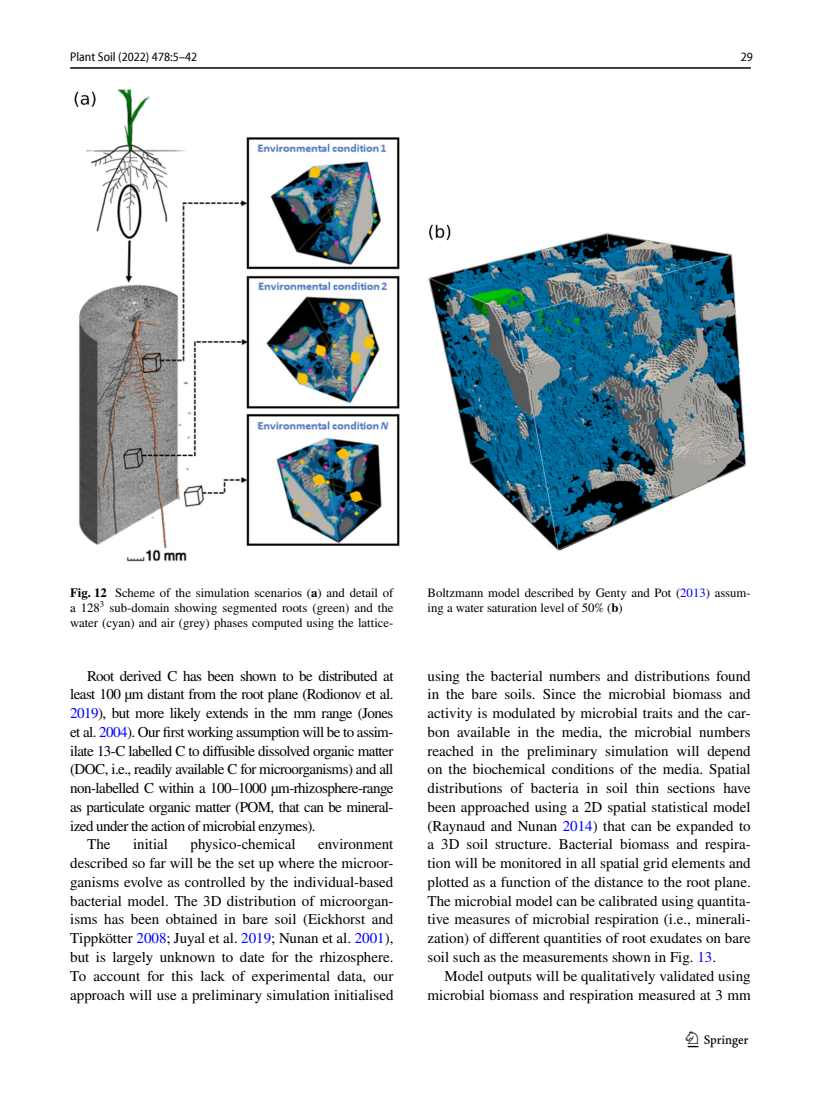
<style>
.page{position:relative;width:821px;height:1106px;background:#fff}
.page>*{position:absolute;margin:0;border:0;box-sizing:border-box;transform-origin:0 0}
.t1{font:22.5px "Springnew Regular 3";color:#000}
.t2{font:15px/18.8px "STIX";letter-spacing:-.035em;color:#000;text-align:justify}
.t3{font:15px/18.8px "STIX";color:#000;text-align:right}
.t4{font:12.75px/15px "STIX";color:#000;text-align:justify}
.t5{font:semi-condensed 12.75px "Myriad Pro Unic";color:#000}
.s1{font-weight:700}
.s2{color:#00f}
</style>
<div class="page">
<hr style="left:70px;top:67px;width:680px;height:2px;background:#000">
<img style="left:74px;top:89px;width:672px;height:473px">
<p class="t5" style="left:70px;top:52px;width:129px">Plant Soil (2022) 478:5–42</p>
<p class="t5" style="left:741px;top:52px;width:14px">29</p>
<p class="t4" style="left:70px;top:586px;width:325px"><span class="s1">Fig. 12</span> Scheme of the simulation scenarios (<span class="s1">a</span>) and detail of a 128<sup>3</sup> sub-domain showing segmented roots (green) and the water (cyan) and air (grey) phases computed using the lattice-</p>
<p class="t4" style="left:427px;top:586px;width:325px">Boltzmann model described by Genty and Pot (<span class="s2">2013</span>) assum&shy;ing a water saturation level of 50% (<span class="s1">b</span>)</p>
<p class="t2" style="left:87px;top:667px;width:308px">Root derived C has been shown to be distributed at</p>
<p class="t2" style="left:70px;top:686px;width:325px">least 100 µm distant from the root plane (Rodionov et al.</p>
<p class="t2" style="left:70px;top:704px;width:325px"><span class="s2">2019</span>), but more likely extends in the mm range (Jones</p>
<p class="t2" style="left:70px;top:723px;width:325px">et al. <span class="s2">2004</span>). Our first working assumption will be to assim-</p>
<p class="t2" style="left:70px;top:742px;width:325px">ilate 13-C labelled C to diffusible dissolved organic matter</p>
<p class="t2" style="left:70px;top:761px;width:325px">(DOC, i.e., readily available C for microorganisms) and all</p>
<p class="t2" style="left:70px;top:779px;width:325px">non-labelled C within a 100–1000 µm-rhizosphere-range</p>
<p class="t2" style="left:70px;top:798px;width:325px">as particulate organic matter (POM, that can be mineral-</p>
<p class="t2" style="left:70px;top:817px;width:247px">ized under the action of microbial enzymes).</p>
<p class="t2" style="left:87px;top:836px;width:25px">The</p>
<p class="t3" style="left:133px;top:836px;width:37px">initial</p>
<p class="t3" style="left:190px;top:836px;width:107px">physico-chemical</p>
<p class="t2" style="left:70px;top:836px;width:325px;text-indent:248px">environment described so far will be the set up where the microor&shy;ganisms evolve as controlled by the individual-based bacterial model. The 3D distribution of microorgan&shy;isms has been obtained in bare soil (Eickhorst and Tippkötter <span class="s2">2008</span>; Juyal et al. <span class="s2">2019</span>; Nunan et al. <span class="s2">2001</span>), but is largely unknown to date for the rhizosphere.<br>To account for this lack of experimental data, our approach will use a preliminary simulation initialised</p>
<p class="t2" style="left:427px;top:667px;width:325px">using the bacterial numbers and distributions found in the bare soils. Since the microbial biomass and activity is modulated by microbial traits and the car&shy;bon available in the media, the microbial numbers reached in the preliminary simulation will depend on the biochemical conditions of the media. Spatial distributions of bacteria in soil thin sections have been approached using a 2D spatial statistical model (Raynaud and Nunan <span class="s2">2014</span>) that can be expanded to a 3D soil structure. Bacterial biomass and respira&shy;tion will be monitored in all spatial grid elements and plotted as a function of the distance to the root plane.<br>The microbial model can be calibrated using quantita&shy;tive measures of microbial respiration (i.e., minerali&shy;zation) of different quantities of root exudates on bare soil such as the measurements shown in Fig. <span class="s2">13</span>.</p>
<p class="t3" style="left:427px;top:967px;width:325px">Model outputs will be qualitatively validated using microbial biomass and respiration measured at 3 mm</p>
<h1 class="t1" style="left:687px;top:1031px;width:62px">1 3</h1>
</div>
